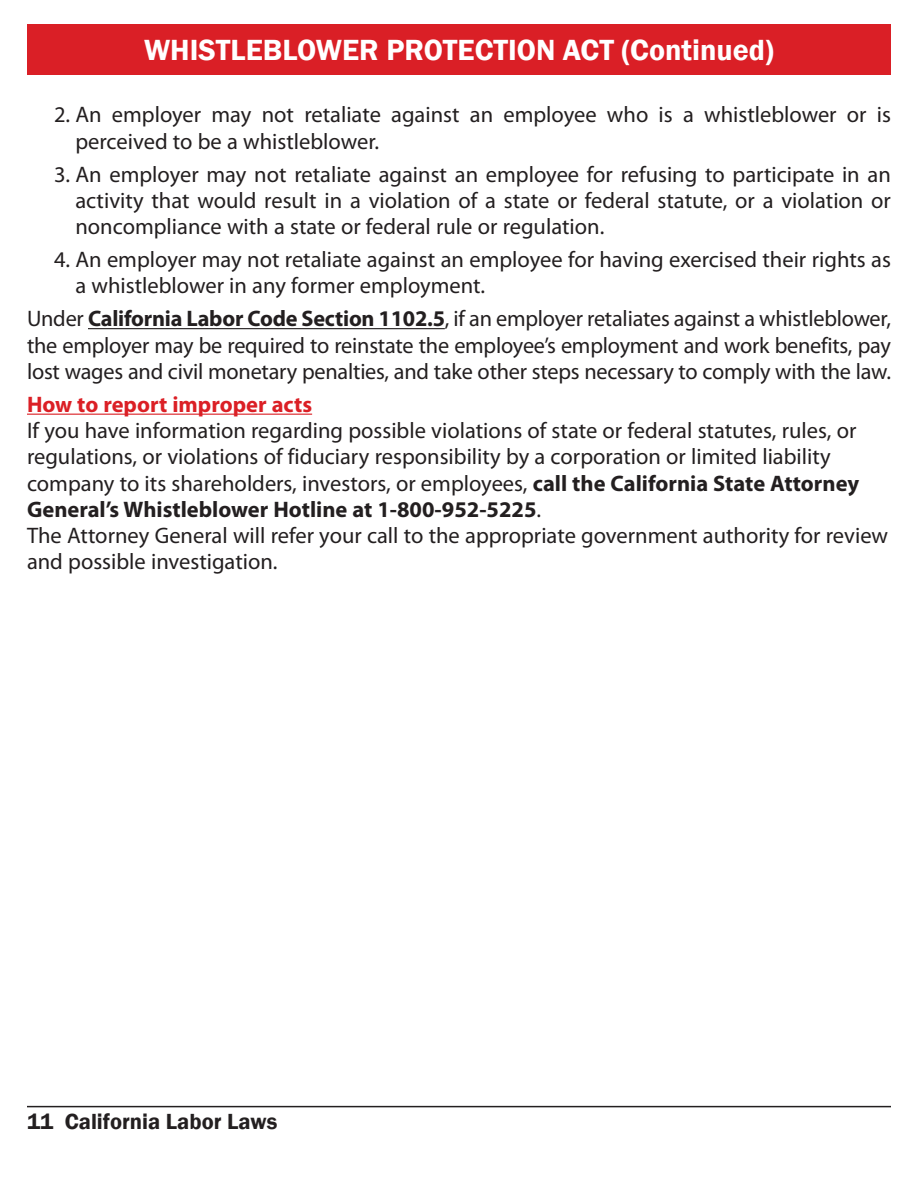
<style>
.page{position:relative;width:918px;height:1188px;background:#fff}
.page>*{position:absolute;margin:0;border:0;box-sizing:border-box;transform-origin:0 0}
.t1{font:600 30px "Franklin Gothic";color:#fff}
.t2{font:22.5px/26.2px "Myriad Pro";color:#231f20}
.t3{font:700 22.5px "Myriad Pro";color:#db1f25}
.t4{font:600 22.5px "Franklin Gothic";color:#231f20}
.s1{font-weight:700}
</style>
<div class="page">
<div style="left:27px;top:24px;width:864px;height:50px;background:#da1f26"></div>
<hr style="left:88px;top:328px;width:357px;height:1px;background:#231f20">
<hr style="left:27px;top:414px;width:285px;height:1px;background:#db1f25">
<hr style="left:27px;top:1106px;width:864px;height:1px;background:#231f20">
<p class="t1" style="left:144px;top:31px;width:631px">WHISTLEBLOWER PROTECTION ACT (Continued)</p>
<p class="t2" style="left:75px;top:101px;width:817px;text-indent:-21px">2. An employer may not retaliate against an employee who is a whistleblower or is perceived to be a whistleblower.</p>
<p class="t2" style="left:75px;top:161px;width:817px;text-align:justify;text-indent:-21px">3. An employer may not retaliate against an employee for refusing to participate in an activity that would result in a violation of a state or federal statute, or a violation or noncompliance with a state or federal rule or regulation.</p>
<p class="t2" style="left:75px;top:246px;width:817px;text-indent:-21px">4. An employer may not retaliate against an employee for having exercised their rights as a whistleblower in any former employment.</p>
<p class="t2" style="left:27px;top:305px;width:866px;text-align:justify">Under <span class="s1">California Labor Code Section 1102.5</span>, if an employer retaliates against a whistleblower, the employer may be required to reinstate the employee’s employment and work benefits, pay lost wages and civil monetary penalties, and take other steps necessary to comply with the law.</p>
<p class="t3" style="left:27px;top:390px;width:287px">How to report improper acts</p>
<p class="t2" style="left:27px;top:417px;width:834px">If you have information regarding possible violations of state or federal statutes, rules, or regulations, or violations of fiduciary responsibility by a corporation or limited liability company to its shareholders, investors, or employees, <span class="s1">call the California State Attorney General’s Whistleblower Hotline at 1-800-952-5225</span>.</p>
<p class="t2" style="left:27px;top:522px;width:863px">The Attorney General will refer your call to the appropriate government authority for review and possible investigation.</p>
<p class="t4" style="left:27px;top:1107px;width:252px">11 California Labor Laws</p>
</div>
